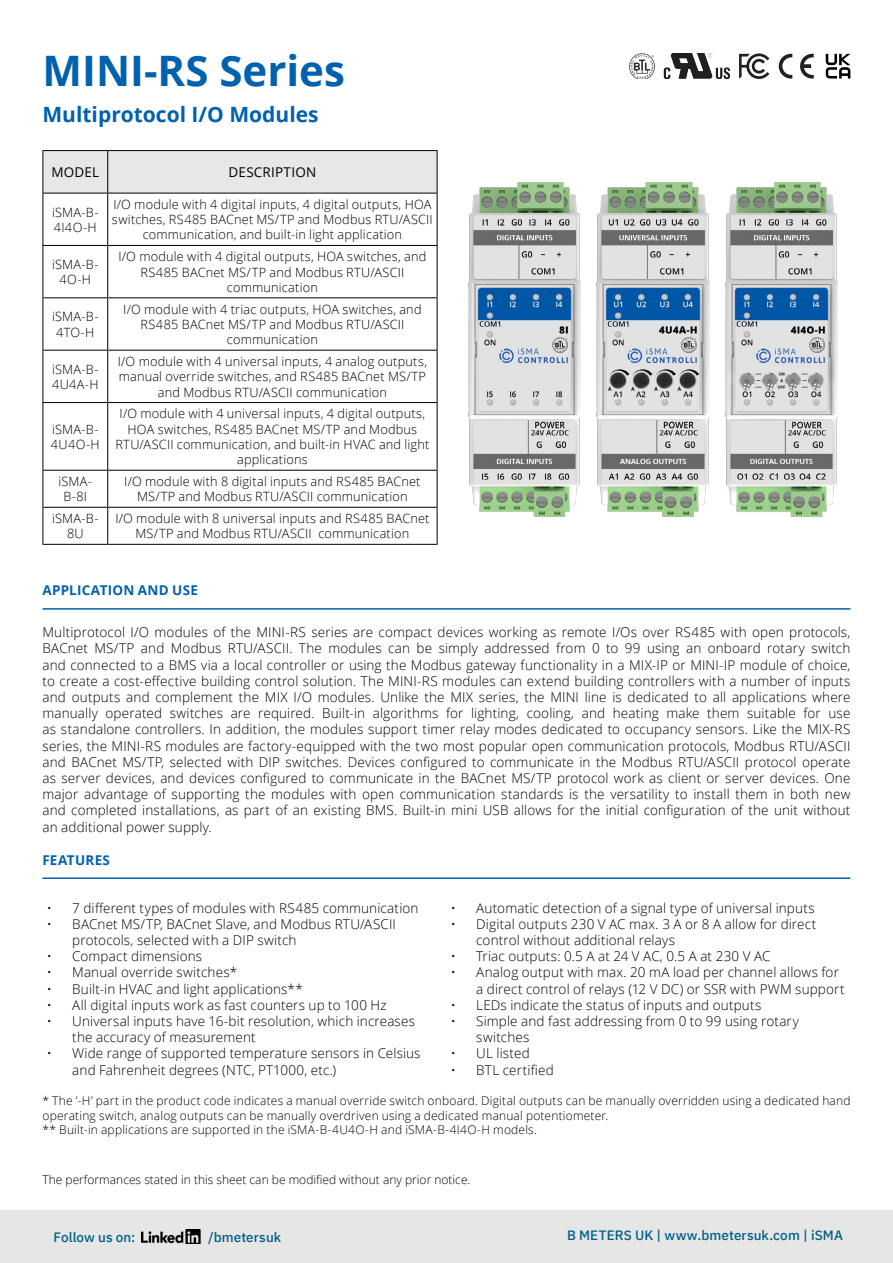
<style>
.page{position:relative;width:893px;height:1263px;background:#fff}
.page>*{position:absolute;margin:0;border:0;box-sizing:border-box;transform-origin:0 0}
.t1{font:700 42px "Open Sans";color:#0061af}
.t2{font:700 21px "Open Sans";color:#0061af}
.t3{font:300 13.5px/16.2px "Open Sans";letter-spacing:.01em;color:#000}
.t4{font:500 13.5px "IBM Plex Sans";letter-spacing:.01em;color:#005f88}
.t5{font:700 13.5px "Open Sans";letter-spacing:.015em;color:#0061af}
.t6{font:13.5px "Open Sans";letter-spacing:.015em;color:#000}
.t7{font:300 12.75px/15.3px "Open Sans";letter-spacing:.015em;color:#000;text-align:center}
.t8{font:300 12px/14.4px "Open Sans";letter-spacing:.015em;color:#000}
</style>
<div class="page">
<div style="left:0;top:1210px;width:893px;height:53px;background:#e6e6e6"></div>
<img style="left:142px;top:1229px;width:60px;height:15px">
<div style="left:44px;top:151px;width:393px;height:42px;background:#e6e7e8"></div>
<hr style="left:43px;top:150px;width:65px;height:1px;background:#000">
<hr style="left:43px;top:151px;width:1px;height:42px;background:#000">
<hr style="left:108px;top:150px;width:329px;height:1px;background:#000">
<hr style="left:107px;top:151px;width:1px;height:42px;background:#000">
<hr style="left:437px;top:151px;width:1px;height:42px;background:#000">
<hr style="left:43px;top:193px;width:65px;height:1px;background:#000">
<hr style="left:43px;top:193px;width:1px;height:52px;background:#000">
<hr style="left:108px;top:193px;width:329px;height:1px;background:#000">
<hr style="left:107px;top:193px;width:1px;height:52px;background:#000">
<hr style="left:437px;top:193px;width:1px;height:52px;background:#000">
<hr style="left:43px;top:245px;width:65px;height:1px;background:#000">
<hr style="left:43px;top:246px;width:1px;height:51px;background:#000">
<hr style="left:108px;top:245px;width:329px;height:1px;background:#000">
<hr style="left:107px;top:246px;width:1px;height:51px;background:#000">
<hr style="left:437px;top:246px;width:1px;height:51px;background:#000">
<hr style="left:43px;top:297px;width:65px;height:1px;background:#000">
<hr style="left:43px;top:298px;width:1px;height:52px;background:#000">
<hr style="left:108px;top:297px;width:329px;height:1px;background:#000">
<hr style="left:107px;top:298px;width:1px;height:52px;background:#000">
<hr style="left:437px;top:298px;width:1px;height:52px;background:#000">
<hr style="left:43px;top:350px;width:65px;height:1px;background:#000">
<hr style="left:43px;top:351px;width:1px;height:51px;background:#000">
<hr style="left:108px;top:350px;width:329px;height:1px;background:#000">
<hr style="left:107px;top:351px;width:1px;height:51px;background:#000">
<hr style="left:437px;top:351px;width:1px;height:51px;background:#000">
<hr style="left:43px;top:402px;width:65px;height:1px;background:#000">
<hr style="left:43px;top:403px;width:1px;height:67px;background:#000">
<hr style="left:108px;top:402px;width:329px;height:1px;background:#000">
<hr style="left:107px;top:403px;width:1px;height:67px;background:#000">
<hr style="left:437px;top:403px;width:1px;height:67px;background:#000">
<hr style="left:43px;top:470px;width:65px;height:1px;background:#000">
<hr style="left:43px;top:471px;width:1px;height:36px;background:#000">
<hr style="left:108px;top:470px;width:329px;height:1px;background:#000">
<hr style="left:107px;top:471px;width:1px;height:36px;background:#000">
<hr style="left:437px;top:471px;width:1px;height:36px;background:#000">
<hr style="left:43px;top:507px;width:65px;height:1px;background:#000">
<hr style="left:43px;top:508px;width:1px;height:36px;background:#000">
<hr style="left:108px;top:507px;width:329px;height:1px;background:#000">
<hr style="left:107px;top:508px;width:1px;height:36px;background:#000">
<hr style="left:437px;top:508px;width:1px;height:36px;background:#000">
<hr style="left:43px;top:544px;width:65px;height:1px;background:#000">
<hr style="left:108px;top:544px;width:329px;height:1px;background:#000">
<hr style="left:43px;top:608px;width:807px;height:2px;background:#0061af">
<hr style="left:43px;top:877px;width:807px;height:2px;background:#0061af">
<svg style="left:779px;top:54px;width:13px;height:25px"></svg>
<svg style="left:800px;top:54px;width:14px;height:25px"></svg>
<svg style="left:826px;top:54px;width:24px;height:25px"></svg>
<svg style="left:739px;top:53px;width:30px;height:26px"></svg>
<img style="left:629px;top:53px;width:26px;height:26px">
<img style="left:663px;top:53px;width:68px;height:26px">
<img style="left:725px;top:183px;width:113px;height:334px">
<img style="left:597px;top:182px;width:112px;height:335px">
<img style="left:468px;top:182px;width:113px;height:335px">
<h1 class="t1" style="left:43px;top:41px;width:304px">MINI-RS Series</h1>
<h2 class="t2" style="left:43px;top:100px;width:278px">Multiprotocol I/O Modules</h2>
<p class="t6" style="left:51px;top:162px;width:49px">MODEL</p>
<p class="t6" style="left:229px;top:162px;width:89px">DESCRIPTION</p>
<p class="t7" style="left:52px;top:204px;width:48px;text-align:left">iSMA-B-<br>4I4O-H</p>
<p class="t7" style="left:112px;top:196px;width:322px">I/O module with 4 digital inputs, 4 digital outputs, HOA switches, RS485 BACnet MS/TP and Modbus RTU/ASCII communication, and built-in light application</p>
<p class="t7" style="left:52px;top:256px;width:48px">iSMA-B-<br>4O-H</p>
<p class="t7" style="left:118px;top:249px;width:309px">I/O module with 4 digital outputs, HOA switches, and<br>RS485 BACnet MS/TP and Modbus RTU/ASCII communication</p>
<p class="t7" style="left:52px;top:309px;width:48px">iSMA-B-<br>4TO-H</p>
<p class="t7" style="left:123px;top:301px;width:300px">I/O module with 4 triac outputs, HOA switches, and<br>RS485 BACnet MS/TP and Modbus RTU/ASCII communication</p>
<p class="t7" style="left:52px;top:361px;width:48px;text-align:left">iSMA-B-<br>4U4A-H</p>
<p class="t7" style="left:118px;top:353px;width:311px">I/O module with 4 universal inputs, 4 analog outputs, manual override switches, and RS485 BACnet MS/TP and Modbus RTU/ASCII communication</p>
<p class="t7" style="left:51px;top:421px;width:50px;text-align:left">iSMA-B-<br>4U4O-H</p>
<p class="t7" style="left:115px;top:406px;width:315px">I/O module with 4 universal inputs, 4 digital outputs, HOA switches, RS485 BACnet MS/TP and Modbus RTU/ASCII communication, and built-in HVAC and light applications</p>
<p class="t7" style="left:59px;top:473px;width:35px">iSMA-<br>B-8I</p>
<p class="t7" style="left:124px;top:473px;width:298px">I/O module with 8 digital inputs and RS485 BACnet<br>MS/TP and Modbus RTU/ASCII communication</p>
<p class="t7" style="left:52px;top:510px;width:48px">iSMA-B-<br>8U</p>
<p class="t7" style="left:115px;top:510px;width:316px">I/O module with 8 universal inputs and RS485 BACnet<br>MS/TP and Modbus RTU/ASCII communication</p>
<p class="t5" style="left:43px;top:581px;width:157px">APPLICATION AND USE</p>
<p class="t3" style="left:43px;top:624px;width:809px;text-align:justify">Multiprotocol I/O modules of the MINI-RS series are compact devices working as remote I/Os over RS485 with open protocols, BACnet MS/TP and Modbus RTU/ASCII. The modules can be simply addressed from 0 to 99 using an onboard rotary switch and connected to a BMS via a local controller or using the Modbus gateway functionality in a MIX-IP or MINI-IP module of choice, to create a cost-effective building control solution. The MINI-RS modules can extend building controllers with a number of inputs and outputs and complement the MIX I/O modules. Unlike the MIX series, the MINI line is dedicated to all applications where manually operated switches are required. Built-in algorithms for lighting, cooling, and heating make them suitable for use as standalone controllers. In addition, the modules support timer relay modes dedicated to occupancy sensors. Like the MIX-RS series, the MINI-RS modules are factory-equipped with the two most popular open communication protocols, Modbus RTU/ASCII and BACnet MS/TP, selected with DIP switches. Devices configured to communicate in the Modbus RTU/ASCII protocol operate as server devices, and devices configured to communicate in the BACnet MS/TP protocol work as client or server devices. One major advantage of supporting the modules with open communication standards is the versatility to install them in both new and completed installations, as part of an existing BMS. Built-in mini USB allows for the initial configuration of the unit without an additional power supply.</p>
<p class="t5" style="left:43px;top:850px;width:69px">FEATURES</p>
<p class="t3" style="left:47px;top:899px;width:373px">• 7 different types of modules with RS485 communication</p>
<p class="t3" style="left:72px;top:915px;width:325px;text-indent:-26px">• BACnet MS/TP, BACnet Slave, and Modbus RTU/ASCII protocols, selected with a DIP switch</p>
<p class="t3" style="left:47px;top:948px;width:157px">• Compact dimensions</p>
<p class="t3" style="left:47px;top:964px;width:192px">• Manual override switches*</p>
<p class="t3" style="left:47px;top:980px;width:258px">• Built-in HVAC and light applications**</p>
<p class="t3" style="left:47px;top:996px;width:341px">• All digital inputs work as fast counters up to 100 Hz</p>
<p class="t3" style="left:72px;top:1013px;width:344px;text-indent:-26px">• Universal inputs have 16-bit resolution, which increases the accuracy of measurement</p>
<p class="t3" style="left:72px;top:1045px;width:350px;text-indent:-26px">• Wide range of supported temperature sensors in Celsius and Fahrenheit degrees (NTC, PT1000, etc.)</p>
<p class="t3" style="left:451px;top:899px;width:365px">• Automatic detection of a signal type of universal inputs</p>
<p class="t3" style="left:476px;top:915px;width:342px;text-indent:-26px">• Digital outputs 230 V AC max. 3 A or 8 A allow for direct control without additional relays</p>
<p class="t3" style="left:451px;top:948px;width:321px">• Triac outputs: 0.5 A at 24 V AC, 0.5 A at 230 V AC</p>
<p class="t3" style="left:476px;top:964px;width:370px;text-indent:-26px">• Analog output with max. 20 mA load per channel allows for a direct control of relays (12 V DC) or SSR with PWM support</p>
<p class="t3" style="left:451px;top:996px;width:312px">• LEDs indicate the status of inputs and outputs</p>
<p class="t3" style="left:476px;top:1013px;width:324px;text-indent:-26px">• Simple and fast addressing from 0 to 99 using rotary switches</p>
<p class="t3" style="left:451px;top:1045px;width:81px">• UL listed</p>
<p class="t3" style="left:451px;top:1061px;width:104px">• BTL certified</p>
<p class="t8" style="left:43px;top:1093px;width:809px">* The ’-H’ part in the product code indicates a manual override switch onboard. Digital outputs can be manually overridden using a dedicated hand operating switch, analog outputs can be manually overdriven using a dedicated manual potentiometer.<br>** Built-in applications are supported in the iSMA-B-4U4O-H and iSMA-B-4I4O-H models.</p>
<p class="t8" style="left:43px;top:1172px;width:429px">The performances stated in this sheet can be modified without any prior notice.</p>
<p class="t4" style="left:53px;top:1227px;width:84px">Follow us on:</p>
<p class="t4" style="left:208px;top:1227px;width:75px">/bmetersuk</p>
<p class="t4" style="left:567px;top:1225px;width:278px">B METERS UK | www.bmetersuk.com | iSMA</p>
</div>
